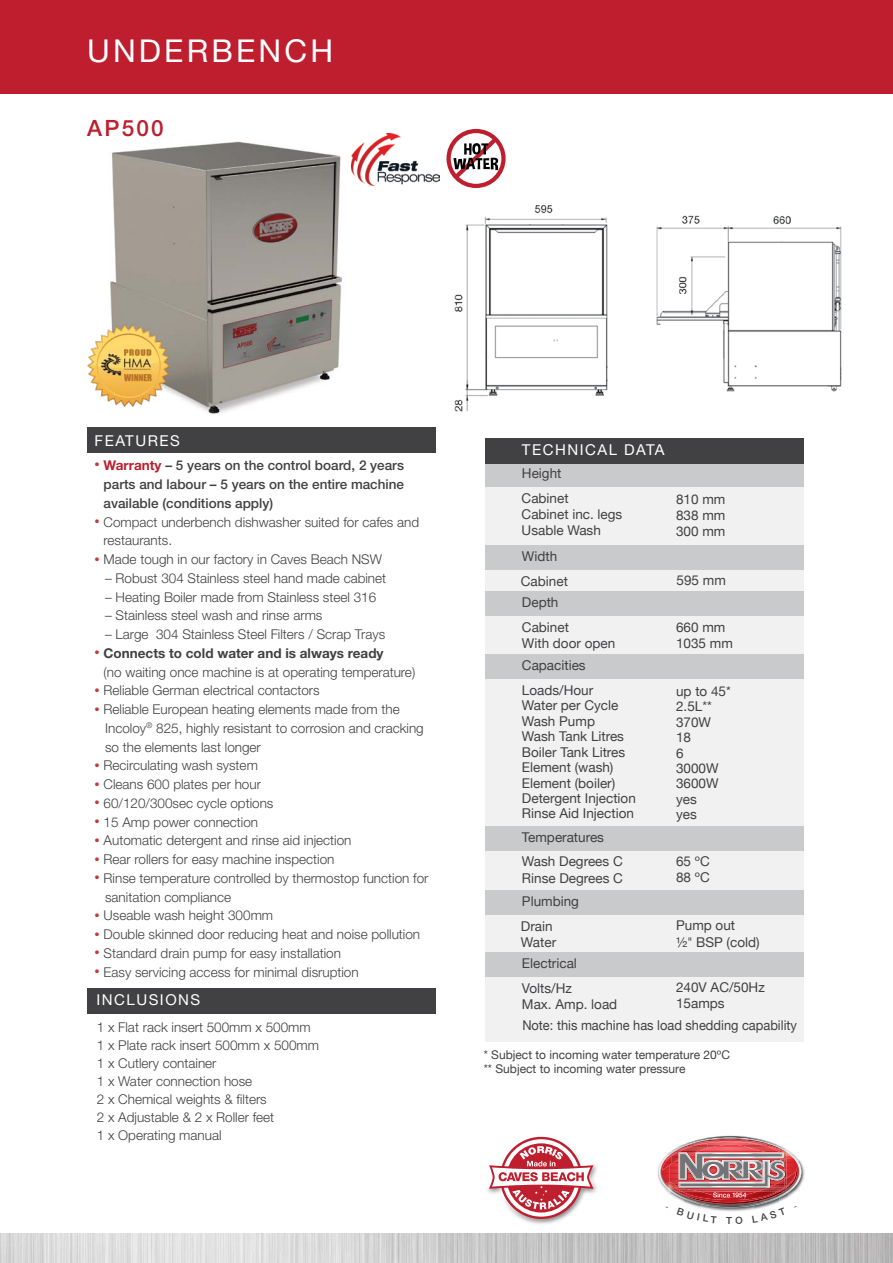
<style>
.page{position:relative;width:893px;height:1263px;background:#fff}
.page>*{position:absolute;margin:0;border:0;box-sizing:border-box;transform-origin:0 0}
.t1{font:31.5px "Helvetica Neue";letter-spacing:.1em;color:#fff}
.t2{font:500 22.5px "Helvetica Neue";letter-spacing:.1em;color:#be1e2d}
.t3{font:15px "Helvetica Neue";letter-spacing:.1em;color:#fff}
.t4{font:300 13.5px/18px "Helvetica Neue";color:#414042}
.t5{font:13.5px/15.5px "Helvetica Neue";color:#414042}
.t6{font:500 13.5px/19px "Helvetica Neue";color:#414042;text-align:justify}
.t7{font:13.5px "Helvetica Neue";color:#414042;scale:.95 1}
.t8{font:12px/14.4px "Helvetica Neue";color:#414042}
.t9{font:500 9.9px "Helvetica Neue";color:#414042}
.s1{font-weight:300;font-size:10.5px;color:#c33b39}
.s2{font-weight:700;color:#be1e2d}
.s3{font-size:10.5px;color:#c33b39}
.s4{font-weight:700}
.s5{font-weight:300}
</style>
<div class="page">
<div style="left:0;top:0;width:893px;height:94px;background:#be1e2d"></div>
<div style="left:87px;top:427px;width:349px;height:26px;background:#414042"></div>
<div style="left:87px;top:988px;width:349px;height:25px;background:#414042"></div>
<div style="left:485px;top:458px;width:319px;height:584px;background:#f1f1f2"></div>
<div style="left:485px;top:462px;width:319px;height:25px;background:#c9cacc"></div>
<div style="left:485px;top:545px;width:319px;height:24px;background:#c9cacc"></div>
<div style="left:485px;top:591px;width:319px;height:24px;background:#c9cacc"></div>
<div style="left:485px;top:654px;width:319px;height:25px;background:#c9cacc"></div>
<div style="left:485px;top:826px;width:319px;height:25px;background:#c9cacc"></div>
<div style="left:485px;top:890px;width:319px;height:24px;background:#c9cacc"></div>
<div style="left:485px;top:952px;width:319px;height:24px;background:#c9cacc"></div>
<div style="left:485px;top:438px;width:319px;height:25px;background:#414042"></div>
<img style="left:0;top:1233px;width:893px;height:30px">
<div style="left:485px;top:1152px;width:115px;height:75px;background:#000;opacity:.75"></div>
<svg style="left:500px;top:1137px;width:82px;height:82px"></svg>
<svg style="left:502px;top:1139px;width:78px;height:77px"></svg>
<svg style="left:507px;top:1143px;width:69px;height:69px"></svg>
<svg style="left:489px;top:1146px;width:104px;height:63px"></svg>
<img style="left:110px;top:141px;width:232px;height:273px">
<img style="left:351px;top:133px;width:89px;height:52px">
<div style="left:446px;top:129px;width:60px;height:59px;border:4px solid #be1e2d;border-radius:50%"></div>
<svg style="left:451px;top:134px;width:49px;height:48px"></svg>
<img style="left:454px;top:205px;width:388px;height:207px">
<img style="left:87px;top:325px;width:82px;height:82px">
<svg style="left:658px;top:1135px;width:147px;height:77px"></svg>
<h1 class="t1" style="left:87px;top:32px;width:247px">UNDERBENCH</h1>
<h2 class="t2" style="left:87px;top:115px;width:78px">AP500</h2>
<p class="t3" style="left:95px;top:431px;width:87px">FEATURES</p>
<p class="t6" style="left:104px;top:455px;width:302px;text-indent:-9px"><span class="s1">•</span> <span class="s2">Warranty</span> – 5 years on the control board, 2 years parts and labour – 5 years on the entire machine available (conditions apply)</p>
<p class="t4" style="left:104px;top:512px;width:317px;line-height:18.8px;text-indent:-9px"><span class="s3">•</span> Compact underbench dishwasher suited for cafes and restaurants.</p>
<p class="t4" style="left:95px;top:550px;width:289px"><span class="s3">•</span> Made tough in our factory in Caves Beach NSW</p>
<p class="t4" style="left:105px;top:569px;width:283px">– Robust 304 Stainless steel hand made cabinet</p>
<p class="t4" style="left:105px;top:587px;width:273px">– Heating Boiler made from Stainless steel 316</p>
<p class="t4" style="left:105px;top:606px;width:219px">– Stainless steel wash and rinse arms</p>
<p class="t4" style="left:105px;top:625px;width:282px">– Large 304 Stainless Steel Filters / Scrap Trays</p>
<p class="t4" style="left:104px;top:643px;width:313px;line-height:18.8px;text-indent:-9px"><span class="s3">•</span> <span class="s4">Connects to cold water and is always ready<br></span>(no waiting once machine is at operating temperature)</p>
<p class="t4" style="left:95px;top:681px;width:227px"><span class="s3">•</span> Reliable German electrical contactors</p>
<p class="t4" style="left:105px;top:700px;width:320px;line-height:18.8px;text-indent:-11px"><span class="s3">•</span> Reliable European heating elements made from the<br>Incoloy<sup>®</sup> 825, highly resistant to corrosion and cracking so the elements last longer</p>
<p class="t4" style="left:95px;top:756px;width:165px"><span class="s3">•</span> Recirculating wash system</p>
<p class="t4" style="left:95px;top:775px;width:168px"><span class="s3">•</span> Cleans 600 plates per hour</p>
<p class="t4" style="left:95px;top:794px;width:180px"><span class="s3">•</span> 60/120/300sec cycle options</p>
<p class="t4" style="left:95px;top:812px;width:165px"><span class="s3">•</span> 15 Amp power connection</p>
<p class="t4" style="left:95px;top:831px;width:258px"><span class="s3">•</span> Automatic detergent and rinse aid injection</p>
<p class="t4" style="left:95px;top:850px;width:241px"><span class="s3">•</span> Rear rollers for easy machine inspection</p>
<p class="t4" style="left:105px;top:868px;width:325px;line-height:18.8px;text-indent:-11px"><span class="s3">•</span> Rinse temperature controlled by thermostop function for sanitation compliance</p>
<p class="t4" style="left:95px;top:906px;width:180px"><span class="s3">•</span> Useable wash height 300mm</p>
<p class="t4" style="left:95px;top:925px;width:327px"><span class="s3">•</span> Double skinned door reducing heat and noise pollution</p>
<p class="t4" style="left:95px;top:944px;width:248px"><span class="s3">•</span> Standard drain pump for easy installation</p>
<p class="t4" style="left:95px;top:962px;width:266px"><span class="s3">•</span> Easy servicing access for minimal disruption</p>
<p class="t3" style="left:97px;top:991px;width:105px">INCLUSIONS</p>
<p class="t4" style="left:97px;top:1017px;width:224px">1 x Flat rack insert 500mm x 500mm<br>1 x Plate rack insert 500mm x 500mm<br>1 x Cutlery container<br>1 x Water connection hose<br>2 x Chemical weights &amp; filters<br>2 x Adjustable &amp; 2 x Roller feet<br>1 x Operating manual</p>
<p class="t3" style="left:522px;top:441px;width:144px">TECHNICAL DATA</p>
<p class="t5" style="left:522px;top:467px;width:41px">Height</p>
<p class="t5" style="left:522px;top:491px;width:102px;line-height:16.2px">Cabinet<br>Cabinet inc. legs<br>Usable Wash</p>
<p class="t5" style="left:522px;top:549px;width:37px">Width</p>
<p class="t5" style="left:522px;top:595px;width:38px">Depth</p>
<p class="t5" style="left:521px;top:574px;width:49px">Cabinet</p>
<p class="t5" style="left:522px;top:619px;width:95px;line-height:16.2px">Cabinet<br>With door open</p>
<p class="t5" style="left:522px;top:659px;width:65px">Capacities</p>
<p class="t5" style="left:522px;top:683px;width:115px">Loads/Hour<br>Water per Cycle<br>Wash Pump<br>Wash Tank Litres<br>Boiler Tank Litres<br>Element (wash)<br>Element (boiler)<br>Detergent Injection<br>Rinse Aid Injection</p>
<p class="t5" style="left:522px;top:854px;width:103px;line-height:16.2px">Wash Degrees C<br>Rinse Degrees C</p>
<p class="t5" style="left:521px;top:919px;width:37px;line-height:16.2px">Drain<br>Water</p>
<p class="t5" style="left:522px;top:981px;width:97px;line-height:16.2px">Volts/Hz<br>Max. Amp. load</p>
<p class="t5" style="left:522px;top:831px;width:84px">Temperatures</p>
<p class="t5" style="left:522px;top:894px;width:59px">Plumbing</p>
<p class="t5" style="left:522px;top:956px;width:56px">Electrical</p>
<p class="t5" style="left:676px;top:492px;width:51px;line-height:16.2px;text-align:justify">810 mm 838 mm 300 mm</p>
<p class="t5" style="left:676px;top:574px;width:51px">595 mm</p>
<p class="t5" style="left:676px;top:619px;width:58px;line-height:16.2px">660 mm<br>1035 mm</p>
<p class="t5" style="left:676px;top:684px;width:56px">up to 45*<br>2.5L**<br>370W<br>18<br>6<br>3000W<br>3600W yes<br>yes</p>
<p class="t5" style="left:676px;top:854px;width:35px;line-height:16.2px">65 ºC<br>88 ºC</p>
<p class="t5" style="left:676px;top:918px;width:85px;line-height:16.2px">Pump out<br>½<span class="s5">"</span> BSP (cold)</p>
<p class="t5" style="left:676px;top:980px;width:90px;line-height:16.2px">240V AC/50Hz<br>15amps</p>
<p class="t7" style="left:522px;top:1016px;width:291px">Note: this machine has load shedding capability</p>
<p class="t8" style="left:484px;top:1048px;width:248px">* Subject to incoming water temperature 20ºC ** Subject to incoming water pressure</p>
<p class="t9" style="left:726px;top:1214px;width:7px">T</p>
</div>
